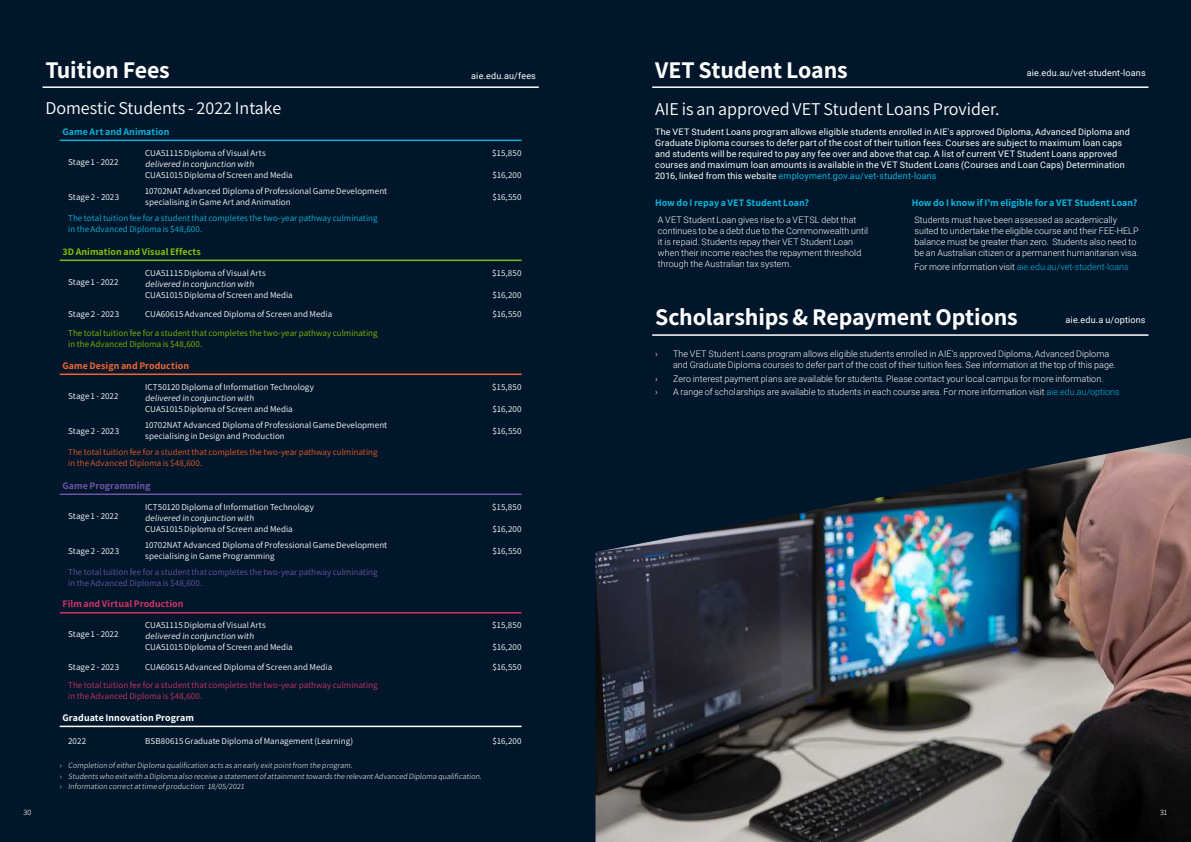
<style>
.page{position:relative;width:1191px;height:842px;background:#00162a}
.page>*{position:absolute;margin:0;border:0;box-sizing:border-box;transform-origin:0 0}
.t1{font:700 24px "Assistant";letter-spacing:-.005em;color:#fff}
.t2{font:18px "Assistant";color:#fff}
.t3{font:700 10px "Assistant";letter-spacing:.005em;color:#00b5db}
.t4{font:700 10px "Assistant";letter-spacing:.005em;color:#84bd00}
.t5{font:700 10px "Assistant";letter-spacing:.005em;color:#fff}
.t6{font:700 10px "Assistant";letter-spacing:.005em;color:#cd3466}
.t7{font:700 10px "Assistant";letter-spacing:.005em;color:#ef6632}
.t8{font:700 10px "Assistant";letter-spacing:.005em;color:#00afd7}
.t9{font:700 10px "Assistant";letter-spacing:.005em;color:#6c55a4}
.t10{font:9px/11px "Assistant";letter-spacing:.005em;color:#fff}
.t11{font:300 9px/11px "Roboto";color:#fff}
.t12{font:9px/11px "Roboto";letter-spacing:.02em;color:#fff}
.t13{font:9px/11px "Assistant";letter-spacing:.005em;color:#00b5db}
.t14{font:9px/11px "Assistant";letter-spacing:.005em;color:#84bd00}
.t15{font:9px/11px "Assistant";letter-spacing:.005em;color:#cd3466}
.t16{font:9px/11px "Assistant";letter-spacing:.005em;color:#6c55a4}
.t17{font:9px/11px "Assistant";letter-spacing:.005em;color:#e95b26}
.t18{font:300 9px "Roboto";color:#00b5db}
.t19{font:300 8px/10.3px "Assistant";color:#fff}
.t20{font:200 8px "Assistant";color:#fff}
.s1{color:#00b5db}
.s2{color:#fff}
</style>
<div class="page">
<hr style="left:652px;top:334px;width:496px;height:2px;background:#fff">
<img style="left:595px;top:438px;width:596px;height:404px">
<hr style="left:652px;top:86px;width:496px;height:2px;background:#fff">
<hr style="left:43px;top:86px;width:496px;height:2px;background:#fff">
<hr style="left:60px;top:140px;width:461px;height:1px;background:#00afd7">
<hr style="left:60px;top:260px;width:461px;height:1px;background:#84bd00">
<hr style="left:60px;top:612px;width:461px;height:2px;background:#cd3466">
<hr style="left:60px;top:726px;width:461px;height:1px;background:#fff">
<hr style="left:60px;top:493px;width:461px;height:2px;background:#6c55a4">
<hr style="left:60px;top:374px;width:461px;height:1px;background:#ef6632">
<h1 class="t1" style="left:45px;top:54px;width:126px">Tuition Fees</h1>
<p class="t12" style="left:471px;top:69px;width:66px">aie.edu.au/fees</p>
<h2 class="t2" style="left:45px;top:96px;width:237px">Domestic Students - 2022 Intake</h2>
<p class="t8" style="left:62px;top:125px;width:108px">Game Art and Animation</p>
<p class="t10" style="left:68px;top:156px;width:52px">Stage 1 - 2022</p>
<p class="t10" style="left:68px;top:191px;width:52px">Stage 2 - 2023</p>
<p class="t13" style="left:68px;top:212px;width:311px">The total tuition fee for a student that completes the two-year pathway culminating in the Advanced Diploma is $48,600.</p>
<p class="t10" style="left:492px;top:147px;width:31px">$15,850</p>
<p class="t10" style="left:492px;top:169px;width:31px">$16,200</p>
<p class="t10" style="left:492px;top:191px;width:31px">$16,550</p>
<p class="t10" style="left:145px;top:147px;width:149px">CUA51115 Diploma of Visual Arts delivered in conjunction with<br>CUA51015 Diploma of Screen and Media</p>
<p class="t10" style="left:145px;top:185px;width:243px">10702NAT Advanced Diploma of Professional Game Development specialising in Game Art and Animation</p>
<p class="t4" style="left:62px;top:244px;width:140px">3D Animation and Visual Effects</p>
<p class="t10" style="left:68px;top:276px;width:52px">Stage 1 - 2022</p>
<p class="t10" style="left:68px;top:308px;width:52px">Stage 2 - 2023</p>
<p class="t10" style="left:145px;top:267px;width:149px">CUA51115 Diploma of Visual Arts delivered in conjunction with<br>CUA51015 Diploma of Screen and Media</p>
<p class="t10" style="left:145px;top:308px;width:188px">CUA60615 Advanced Diploma of Screen and Media</p>
<p class="t14" style="left:68px;top:327px;width:311px">The total tuition fee for a student that completes the two-year pathway culminating in the Advanced Diploma is $48,600.</p>
<p class="t7" style="left:62px;top:358px;width:128px">Game Design and Production</p>
<p class="t10" style="left:68px;top:390px;width:52px">Stage 1 - 2022</p>
<p class="t10" style="left:68px;top:425px;width:52px">Stage 2 - 2023</p>
<p class="t17" style="left:68px;top:446px;width:311px">The total tuition fee for a student that completes the two-year pathway culminating in the Advanced Diploma is $48,600.</p>
<p class="t10" style="left:145px;top:381px;width:170px">ICT50120 Diploma of Information Technology delivered in conjunction with<br>CUA51015 Diploma of Screen and Media</p>
<p class="t10" style="left:145px;top:419px;width:243px">10702NAT Advanced Diploma of Professional Game Development specialising in Design and Production</p>
<p class="t9" style="left:62px;top:478px;width:90px">Game Programming</p>
<p class="t10" style="left:68px;top:509px;width:52px">Stage 1 - 2022</p>
<p class="t10" style="left:68px;top:545px;width:52px">Stage 2 - 2023</p>
<p class="t16" style="left:68px;top:566px;width:311px">The total tuition fee for a student that completes the two-year pathway culminating in the Advanced Diploma is $48,600.</p>
<p class="t10" style="left:145px;top:500px;width:170px">ICT50120 Diploma of Information Technology delivered in conjunction with<br>CUA51015 Diploma of Screen and Media</p>
<p class="t10" style="left:145px;top:539px;width:243px">10702NAT Advanced Diploma of Professional Game Development specialising in Game Programming</p>
<p class="t6" style="left:62px;top:597px;width:123px">Film and Virtual Production</p>
<p class="t10" style="left:68px;top:628px;width:52px">Stage 1 - 2022</p>
<p class="t10" style="left:68px;top:661px;width:52px">Stage 2 - 2023</p>
<p class="t10" style="left:145px;top:619px;width:149px">CUA51115 Diploma of Visual Arts delivered in conjunction with<br>CUA51015 Diploma of Screen and Media</p>
<p class="t10" style="left:145px;top:661px;width:188px">CUA60615 Advanced Diploma of Screen and Media</p>
<p class="t15" style="left:68px;top:679px;width:311px">The total tuition fee for a student that completes the two-year pathway culminating in the Advanced Diploma is $48,600.</p>
<p class="t10" style="left:492px;top:267px;width:31px">$15,850</p>
<p class="t10" style="left:492px;top:289px;width:31px">$16,200</p>
<p class="t10" style="left:492px;top:308px;width:31px">$16,550</p>
<p class="t10" style="left:492px;top:381px;width:31px">$15,850</p>
<p class="t10" style="left:492px;top:403px;width:31px">$16,200</p>
<p class="t10" style="left:492px;top:425px;width:31px">$16,550</p>
<p class="t10" style="left:492px;top:500px;width:31px">$15,850</p>
<p class="t10" style="left:492px;top:522px;width:31px">$16,200</p>
<p class="t10" style="left:492px;top:545px;width:31px">$16,550</p>
<p class="t10" style="left:492px;top:619px;width:31px">$15,850</p>
<p class="t10" style="left:492px;top:641px;width:31px">$16,200</p>
<p class="t10" style="left:492px;top:661px;width:31px">$16,550</p>
<p class="t5" style="left:62px;top:711px;width:133px">Graduate Innovation Program</p>
<p class="t10" style="left:68px;top:735px;width:19px">2022</p>
<p class="t10" style="left:145px;top:735px;width:209px">BSB80615 Graduate Diploma of Management (Learning)</p>
<p class="t10" style="left:492px;top:735px;width:31px">$16,200</p>
<p class="t19" style="left:60px;top:760px;width:425px">› Completion of either Diploma qualification acts as an early exit point from the program.<br>› Students who exit with a Diploma also receive a statement of attainment towards the relevant Advanced Diploma qualification. › Information correct at time ofproduction: 18/05/2021</p>
<h1 class="t1" style="left:655px;top:54px;width:194px">VET Student Loans</h1>
<h2 class="t2" style="left:655px;top:97px;width:346px">AIE is an approved VET Student Loans Provider.</h2>
<p class="t12" style="left:1026px;top:66px;width:120px">aie.edu.au/vet-student-loans</p>
<p class="t12" style="left:655px;top:126px;width:476px">The VET Student Loans program allows eligible students enrolled in AIE's approved Diploma, Advanced Diploma and Graduate Diploma courses to defer part of the cost of their tuition fees. Courses are subject to maximum loan caps and students will be required to pay any fee over and above that cap. A list of current VET Student Loans approved courses and maximum loan amounts is available in the VET Student Loans (Courses and Loan Caps) Determination 2016, linked from this website <span class="s1">employment.gov.au/vet-student-loans</span></p>
<p class="t3" style="left:655px;top:196px;width:156px">How do I repay a VET Student Loan?</p>
<p class="t11" style="left:658px;top:214px;width:212px">A VET Student Loan gives rise to a VETSL debt that continues to be a debt due to the Commonwealth until it is repaid. Students repay their VET Student Loan when their income reaches the repayment threshold through the Australian tax system.</p>
<p class="t3" style="left:911px;top:196px;width:227px">How do I know if I'm eligible for a VET Student Loan?</p>
<p class="t11" style="left:914px;top:214px;width:226px">Students must have been assessed as academically suited to undertake the eligible course and their FEE-HELP balance must be greater than zero. Students also need to be an Australian citizen or a permanent humanitarian visa.</p>
<p class="t18" style="left:914px;top:260px;width:216px"><span class="s2">For more information visit</span> aie.edu.au/vet-student-loans</p>
<h1 class="t1" style="left:655px;top:301px;width:364px">Scholarships &amp; Repayment Options</h1>
<p class="t12" style="left:1065px;top:314px;width:82px">aie.edu.a u/options</p>
<p class="t11" style="left:655px;top:348px;width:4px">›</p>
<p class="t11" style="left:673px;top:348px;width:444px">The VET Student Loans program allows eligible students enrolled in AIE’s approved Diploma, Advanced Diploma and Graduate Diploma courses to defer part of the cost of their tuition fees. See information at the top of this page.</p>
<p class="t11" style="left:655px;top:372px;width:4px">›</p>
<p class="t11" style="left:673px;top:372px;width:432px">Zero interest payment plans are available for students. Please contact your local campus for more information.</p>
<p class="t11" style="left:655px;top:386px;width:4px">›</p>
<p class="t11" style="left:673px;top:386px;width:448px">A range of scholarships are available to students in each course area. For more information visit <span class="s1">aie.edu.au/options</span></p>
<p class="t20" style="left:24px;top:807px;width:9px">30</p>
<p class="t20" style="left:1160px;top:807px;width:9px">31</p>
</div>
